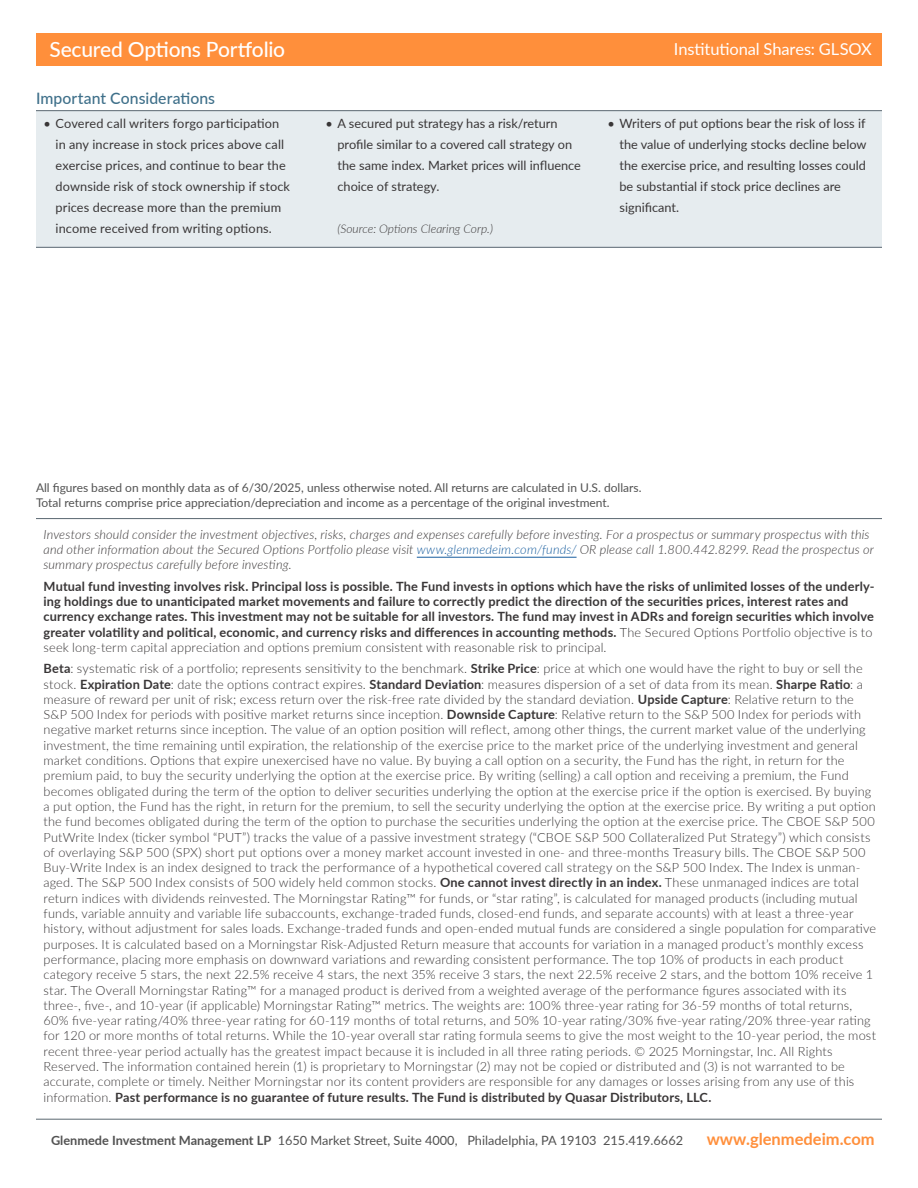
<style>
.page{position:relative;width:918px;height:1188px;background:#fff}
.page>*{position:absolute;margin:0;border:0;box-sizing:border-box;transform-origin:0 0}
.Heading_2{font:500 21px "Lato";letter-spacing:-.01em;color:#fff}
.Heading_2-2{font:16.5px "Lato";letter-spacing:-.01em;color:#fff}
.Heading_2-3{font:700 16.5px "Lato";color:#ff8f3b}
.Blue_Body-_left_justify{font:500 15.75px "Lato";letter-spacing:.005em;color:#3f708a}
.t1{font:300 12.75px/15.3px "Lato";letter-spacing:.01em;color:#393637}
.t2{font:700 12.75px/15.3px "Lato";letter-spacing:.015em;color:#393637}
.t3{font:12.75px/21px "Lato";color:#393637}
.t4{font:italic 300 12.75px/15.3px "Lato";letter-spacing:.01em;color:#393637}
.Heading_2-4{font:12.75px "Lato";color:#525252}
.Heading_2-5{font:12px/15px "Lato";color:#525252}
.t5{font:italic 300 12px "Lato";color:#393637}
.s1{color:#175d9e}
.s2{font-weight:300}
.s3{font-weight:700}
</style>
<div class="page">
<div style="left:36px;top:33px;width:846px;height:33px;background:#ff8f3b"></div>
<hr style="left:36px;top:1119px;width:846px;height:1px;background:#5a6771">
<hr style="left:36px;top:518px;width:846px;height:1px;background:#5a6771">
<hr style="left:417px;top:557px;width:160px;height:1px;background:#175d9e">
<div style="left:36px;top:111px;width:846px;height:136px;background:#e6ecef"></div>
<hr style="left:36px;top:110px;width:282px;height:1px;background:#5a6771">
<hr style="left:318px;top:110px;width:282px;height:1px;background:#5a6771">
<hr style="left:600px;top:110px;width:282px;height:1px;background:#5a6771">
<hr style="left:36px;top:247px;width:282px;height:1px;background:#5a6771">
<hr style="left:318px;top:247px;width:282px;height:1px;background:#5a6771">
<hr style="left:600px;top:247px;width:282px;height:1px;background:#5a6771">
<p class="Heading_2" style="left:50px;top:34px;width:237px">Secured Options Portfolio</p>
<p class="Heading_2-2" style="left:674px;top:38px;width:199px">Institutional Shares: GLSOX</p>
<p class="Blue_Body-_left_justify" style="left:36px;top:87px;width:181px">Important Considerations</p>
<p class="t3" style="left:56px;top:113px;width:236px;text-indent:-12px">• Covered call writers forgo participation in any increase in stock prices above call exercise prices, and continue to bear the downside risk of stock ownership if stock prices decrease more than the premium income received from writing options.</p>
<p class="t3" style="left:338px;top:113px;width:245px;text-indent:-12px">• A secured put strategy has a risk/return profile similar to a covered call strategy on the same index. Market prices will influence choice of strategy.</p>
<p class="t3" style="left:620px;top:113px;width:248px;text-indent:-12px">• Writers of put options bear the risk of loss if the value of underlying stocks decline below the exercise price, and resulting losses could be substantial if stock price declines are significant.</p>
<p class="t5" style="left:338px;top:221px;width:157px">(Source: Options Clearing Corp.)</p>
<p class="Heading_2-5" style="left:36px;top:479px;width:607px">All figures based on monthly data as of 6/30/2025, unless otherwise noted. All returns are calculated in U.S. dollars.<br>Total returns comprise price appreciation/depreciation and income as a percentage of the original investment.</p>
<p class="t4" style="left:44px;top:526px;width:832px">Investors should consider the investment objectives, risks, charges and expenses carefully before investing. For a prospectus or summary prospectus with this and other information about the Secured Options Portfolio please visit <span class="s1">www.glenmedeim.com/funds/</span> OR please call 1.800.442.8299. Read the prospectus or summary prospectus carefully before investing.</p>
<p class="t2" style="left:44px;top:578px;width:833px">Mutual fund investing involves risk. Principal loss is possible. The Fund invests in options which have the risks of unlimited losses of the underly&shy;ing holdings due to unanticipated market movements and failure to correctly predict the direction of the securities prices, interest rates and currency exchange rates. This investment may not be suitable for all investors. The fund may invest in ADRs and foreign securities which involve greater volatility and political, economic, and currency risks and differences in accounting methods. <span class="s2">The Secured Options Portfolio objective is to seek long-term capital appreciation and options premium consistent with reasonable risk to principal.</span></p>
<p class="t1" style="left:44px;top:661px;width:834px"><span class="s3">Beta</span>: systematic risk of a portfolio; represents sensitivity to the benchmark. <span class="s3">Strike Price</span>: price at which one would have the right to buy or sell the stock. <span class="s3">Expiration Date</span>: date the options contract expires. <span class="s3">Standard Deviation</span>: measures dispersion of a set of data from its mean. <span class="s3">Sharpe Ratio</span>: a measure of reward per unit of risk; excess return over the risk-free rate divided by the standard deviation. <span class="s3">Upside Capture</span>: Relative return to the S&amp;P 500 Index for periods with positive market returns since inception. <span class="s3">Downside Capture</span>: Relative return to the S&amp;P 500 Index for periods with negative market returns since inception. The value of an option position will reflect, among other things, the current market value of the underlying investment, the time remaining until expiration, the relationship of the exercise price to the market price of the underlying investment and general market conditions. Options that expire unexercised have no value. By buying a call option on a security, the Fund has the right, in return for the premium paid, to buy the security underlying the option at the exercise price. By writing (selling) a call option and receiving a premium, the Fund becomes obligated during the term of the option to deliver securities underlying the option at the exercise price if the option is exercised. By buying a put option, the Fund has the right, in return for the premium, to sell the security underlying the option at the exercise price. By writing a put option the fund becomes obligated during the term of the option to purchase the securities underlying the option at the exercise price. The CBOE S&amp;P 500<br>PutWrite Index (ticker symbol “PUT”) tracks the value of a passive investment strategy (“CBOE S&amp;P 500 Collateralized Put Strategy”) which consists of overlaying S&amp;P 500 (SPX) short put options over a money market account invested in one- and three-months Treasury bills. The CBOE S&amp;P 500<br>Buy-Write Index is an index designed to track the performance of a hypothetical covered call strategy on the S&amp;P 500 Index. The Index is unman&shy;aged. The S&amp;P 500 Index consists of 500 widely held common stocks. <span class="s3">One cannot invest directly in an index.</span> These unmanaged indices are total return indices with dividends reinvested. The Morningstar Rating™ for funds, or “star rating”, is calculated for managed products (including mutual funds, variable annuity and variable life subaccounts, exchange-traded funds, closed-end funds, and separate accounts) with at least a three-year history, without adjustment for sales loads. Exchange-traded funds and open-ended mutual funds are considered a single population for comparative purposes. It is calculated based on a Morningstar Risk-Adjusted Return measure that accounts for variation in a managed product’s monthly excess performance, placing more emphasis on downward variations and rewarding consistent performance. The top 10% of products in each product category receive 5 stars, the next 22.5% receive 4 stars, the next 35% receive 3 stars, the next 22.5% receive 2 stars, and the bottom 10% receive 1 star. The Overall Morningstar Rating™ for a managed product is derived from a weighted average of the performance figures associated with its three-, five-, and 10-year (if applicable) Morningstar Rating™ metrics. The weights are: 100% three-year rating for 36-59 months of total returns, 60% five-year rating/40% three-year rating for 60-119 months of total returns, and 50% 10-year rating/30% five-year rating/20% three-year rating for 120 or more months of total returns. While the 10-year overall star rating formula seems to give the most weight to the 10-year period, the most recent three-year period actually has the greatest impact because it is included in all three rating periods. © 2025 Morningstar, Inc. All Rights Reserved. The information contained herein (1) is proprietary to Morningstar (2) may not be copied or distributed and (3) is not warranted to be accurate, complete or timely. Neither Morningstar nor its content providers are responsible for any damages or losses arising from any use of this information. <span class="s3">Past performance is no guarantee of future results. The Fund is distributed by Quasar Distributors, LLC.</span></p>
<p class="Heading_2-4" style="left:51px;top:1131px;width:634px"><span class="s3">Glenmede Investment Management LP</span> 1650 Market Street, Suite 4000, Philadelphia, PA 19103 215.419.6662</p>
<p class="Heading_2-3" style="left:707px;top:1127px;width:169px">www.glenmedeim.com</p>
</div>
